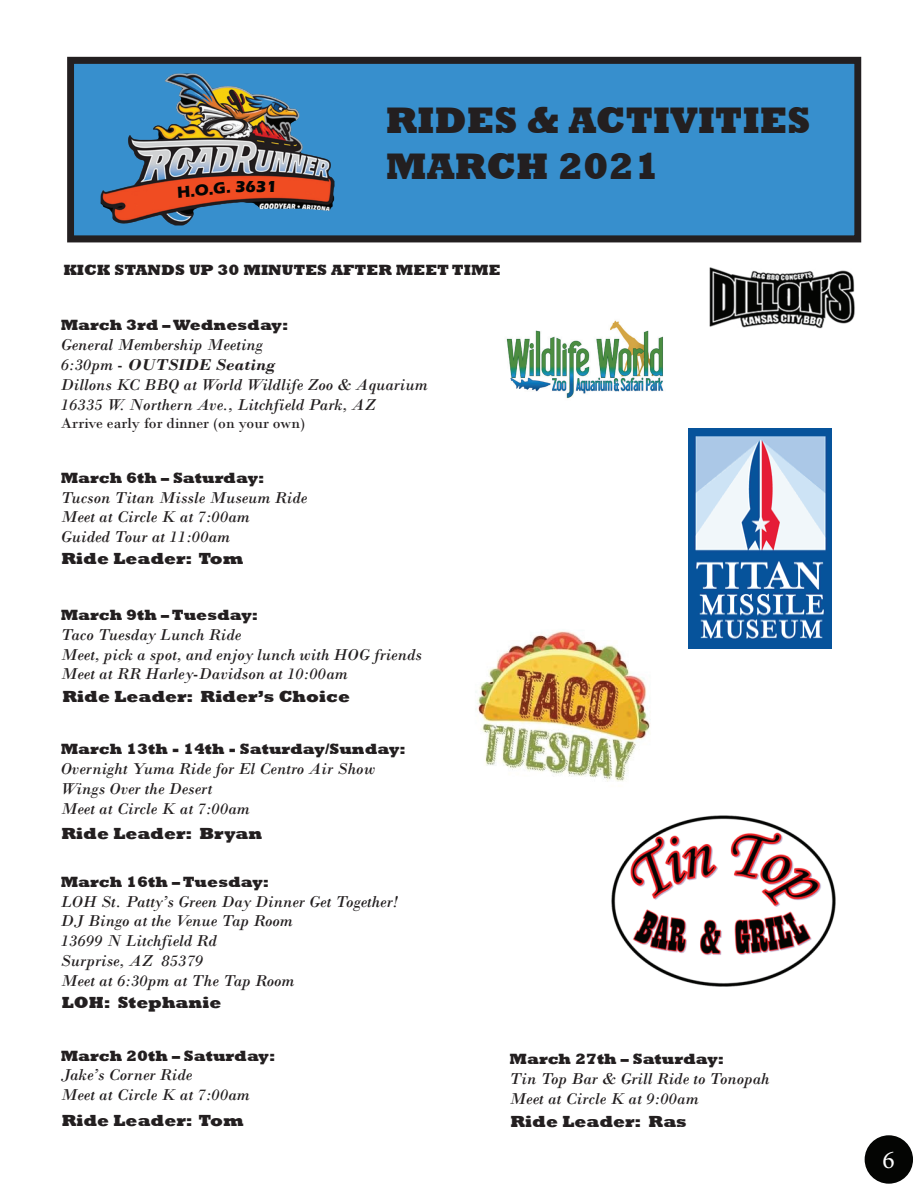
<style>
.page{position:relative;width:918px;height:1188px;background:#fff}
.page>*{position:absolute;margin:0;border:0;box-sizing:border-box;transform-origin:0 0}
.t1{font:800 37.95px/45.5px "Rockwell";color:#231f20}
.t2{font:25.5px "Minion Pro";color:#fff}
.t3{font:italic 16.5px/19.8px "Bodoni";color:#231f20;scale:1.04 1}
.t4{font:800 16.5px "Rockwell";color:#231f20;scale:1.04 1}
.t5{font:700 16.35px "Eras ITC";color:#050504}
.t6{font:800 15.3px "Rockwell";color:#231f20;scale:1.04 1}
.t7{font:15.3px "Bodoni";color:#231f20;scale:1.04 1}
.s1{font-weight:700}
</style>
<div class="page">
<div style="left:865px;top:1135px;width:48px;height:49px;background:#040503;border-radius:50%"></div>
<img style="left:506px;top:320px;width:158px;height:79px">
<img style="left:709px;top:267px;width:146px;height:62px">
<div style="left:71px;top:60px;width:787px;height:179px;background:#378fcd"></div>
<div style="left:67px;top:57px;width:794px;height:185px;border:7px solid #231f20"></div>
<img style="left:475px;top:631px;width:175px;height:151px">
<img style="left:101px;top:74px;width:233px;height:151px">
<img style="left:689px;top:429px;width:143px;height:220px">
<img style="left:612px;top:815px;width:223px;height:172px">
<p class="t5" style="left:176px;top:184px;width:55px;rotate:-6deg">H.O.G.</p>
<p class="t5" style="left:235px;top:177px;width:43px">3631</p>
<p class="t1" style="left:386px;top:98px;width:426px">RIDES &amp; ACTIVITIES<br>MARCH 2021</p>
<p class="t6" style="left:63px;top:261px;width:422px">KICK STANDS UP 30 MINUTES AFTER MEET TIME</p>
<p class="t6" style="left:61px;top:316px;width:220px">March 3rd – Wednesday:</p>
<p class="t3" style="left:61px;top:335px;width:354px">General Membership Meeting<br>6:30pm - <span class="s1">OUTSIDE Seating<br></span>Dillons KC BBQ at World Wildlife Zoo &amp; Aquarium 16335 W. Northern Ave., Litchfield Park, AZ</p>
<p class="t7" style="left:61px;top:414px;width:237px">Arrive early for dinner (on your own)</p>
<p class="t6" style="left:61px;top:469px;width:197px">March 6th – Saturday:</p>
<p class="t3" style="left:61px;top:487px;width:239px">Tucson Titan Missle Museum Ride<br>Meet at Circle K at 7:00am<br>Guided Tour at 11:00am</p>
<p class="t4" style="left:62px;top:549px;width:176px">Ride Leader: Tom</p>
<p class="t6" style="left:61px;top:606px;width:191px">March 9th – Tuesday:</p>
<p class="t3" style="left:61px;top:625px;width:349px">Taco Tuesday Lunch Ride<br>Meet, pick a spot, and enjoy lunch with HOG friends<br>Meet at RR Harley-Davidson at 10:00am</p>
<p class="t4" style="left:63px;top:687px;width:278px">Ride Leader: Rider’s Choice</p>
<p class="t6" style="left:61px;top:740px;width:333px">March 13th - 14th - Saturday/Sunday:</p>
<p class="t3" style="left:61px;top:759px;width:304px">Overnight Yuma Ride for El Centro Air Show<br>Wings Over the Desert<br>Meet at Circle K at 7:00am</p>
<p class="t4" style="left:62px;top:824px;width:194px">Ride Leader: Bryan</p>
<p class="t6" style="left:61px;top:873px;width:202px">March 16th – Tuesday:</p>
<p class="t3" style="left:61px;top:891px;width:326px">LOH St. Patty’s Green Day Dinner Get Together!<br>DJ Bingo at the Venue Tap Room<br>13699 N Litchfield Rd<br>Surprise, AZ 85379<br>Meet at 6:30pm at The Tap Room</p>
<p class="t4" style="left:62px;top:993px;width:155px">LOH: Stephanie</p>
<p class="t6" style="left:61px;top:1047px;width:208px">March 20th – Saturday:</p>
<p class="t3" style="left:61px;top:1065px;width:183px">Jake’s Corner Ride<br>Meet at Circle K at 7:00am</p>
<p class="t4" style="left:62px;top:1111px;width:176px">Ride Leader: Tom</p>
<p class="t6" style="left:510px;top:1050px;width:208px">March 27th – Saturday:</p>
<p class="t3" style="left:510px;top:1069px;width:251px">Tin Top Bar &amp; Grill Ride to Tonopah<br>Meet at Circle K at 9:00am</p>
<p class="t4" style="left:511px;top:1112px;width:171px">Ride Leader: Ras</p>
<p class="t2" style="left:882px;top:1142px;width:14px">6</p>
</div>
